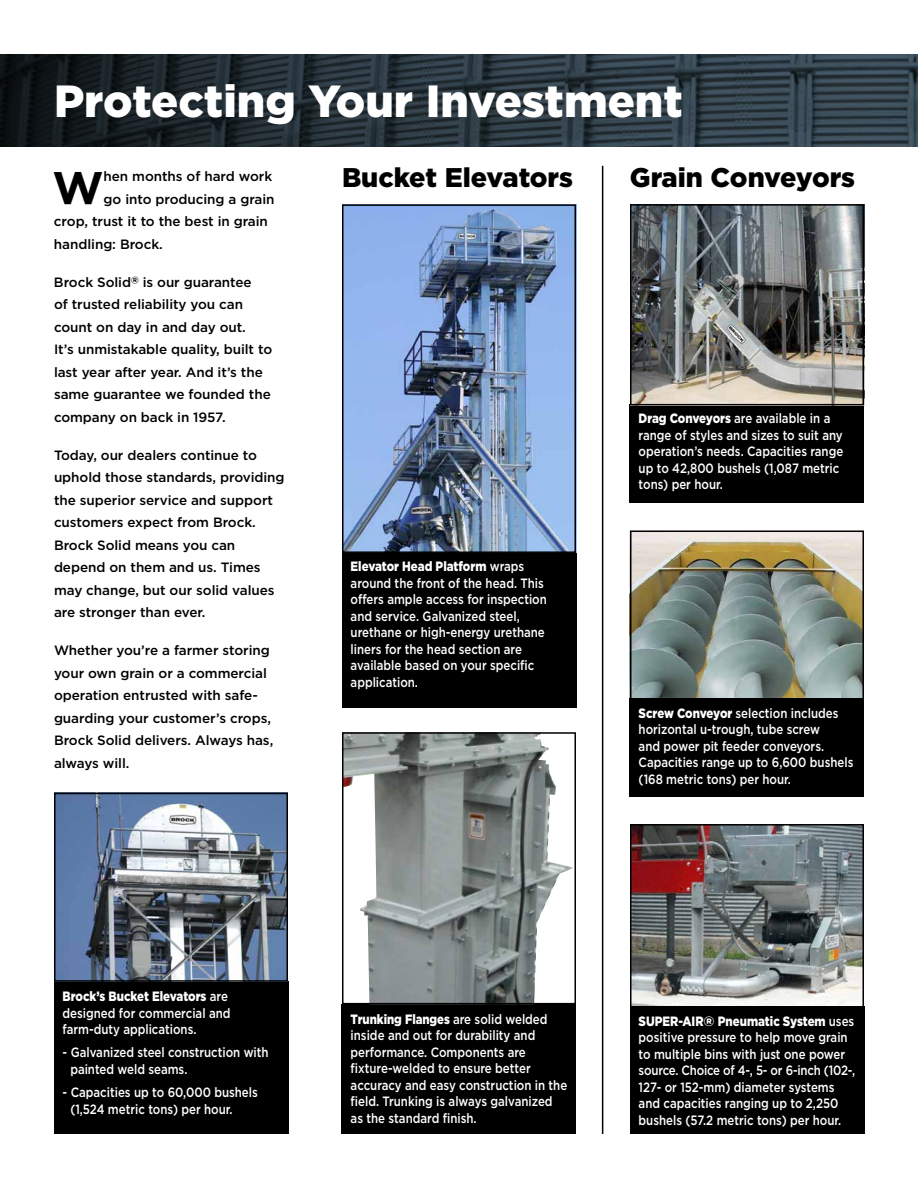
<style>
.page{position:relative;width:918px;height:1188px;background:#fff}
.page>*{position:absolute;margin:0;border:0;box-sizing:border-box;transform-origin:0 0}
.t1{font:700 45.6px "Gotham";color:#000}
.t2{font:900 45px "Gotham";color:#fff}
.t3{font:900 27px "Gotham";color:#000}
.t4{font:500 13.5px/16.5px "Gotham";color:#fff;scale:.85 1}
.t5{font:500 13.5px/22.5px "Gotham";letter-spacing:-.005em;color:#000}
.s1{font-size:20.25px}
.s2{font-weight:900}
</style>
<div class="page">
<svg style="left:0;top:54px;width:918px;height:92px;background:#27323a"></svg>
<img style="left:633px;top:534px;width:228px;height:165px">
<div style="left:630px;top:531px;width:234px;height:189px;border:2px solid #000"></div>
<div style="left:342px;top:552px;width:234px;height:156px;background:#000"></div>
<img style="left:345px;top:207px;width:228px;height:343px">
<div style="left:342px;top:204px;width:234px;height:349px;border:2px solid #000"></div>
<div style="left:630px;top:404px;width:234px;height:99px;background:#000"></div>
<img style="left:633px;top:207px;width:228px;height:195px">
<div style="left:630px;top:204px;width:234px;height:201px;border:2px solid #000"></div>
<img style="left:633px;top:827px;width:228px;height:180px">
<div style="left:630px;top:824px;width:234px;height:192px;border:2px solid #000"></div>
<div style="left:342px;top:1004px;width:234px;height:130px;background:#000"></div>
<img style="left:345px;top:735px;width:228px;height:266px">
<div style="left:342px;top:732px;width:234px;height:272px;border:2px solid #000"></div>
<div style="left:630px;top:699px;width:234px;height:98px;background:#000"></div>
<div style="left:54px;top:982px;width:234px;height:152px;background:#000"></div>
<img style="left:57px;top:796px;width:228px;height:183px">
<div style="left:54px;top:793px;width:234px;height:189px;border:2px solid #000"></div>
<hr style="left:602px;top:166px;width:1px;height:968px;background:#000">
<div style="left:630px;top:1007px;width:234px;height:127px;background:#000"></div>
<h2 class="t2" style="left:54px;top:70px;width:630px">Protecting Your Investment</h2>
<h1 class="t1" style="left:53px;top:158px;width:53px">W</h1>
<p class="t5" style="left:104px;top:165px;width:170px">hen months of hard work</p>
<p class="t5" style="left:104px;top:188px;width:173px">go into producing a grain</p>
<p class="t5" style="left:54px;top:210px;width:215px">crop, trust it to the best in grain</p>
<p class="t5" style="left:54px;top:233px;width:110px">handling: Brock.</p>
<p class="t5" style="left:54px;top:271px;width:220px">Brock Solid<span class="s1">®</span> is our guarantee<br>of trusted reliability you can count on day in and day out.<br>It’s unmistakable quality, built to last year after year. And it’s the same guarantee we founded the company on back in 1957.</p>
<p class="t5" style="left:54px;top:444px;width:232px">Today, our dealers continue to uphold those standards, providing the superior service and support customers expect from Brock.<br>Brock Solid means you can depend on them and us. Times may change, but our solid values are stronger than ever.</p>
<p class="t5" style="left:54px;top:639px;width:221px">Whether you’re a farmer storing your own grain or a commercial operation entrusted with safe&shy;guarding your customer’s crops,<br>Brock Solid delivers. Always has, always will.</p>
<h3 class="t3" style="left:342px;top:159px;width:233px">Bucket Elevators</h3>
<h3 class="t3" style="left:630px;top:159px;width:227px">Grain Conveyors</h3>
<p class="t4" style="left:351px;top:558px;width:232px"><span class="s2">Elevator Head Platform</span> wraps around the front of the head. This offers ample access for inspection and service. Galvanized steel, urethane or high‑energy urethane liners for the head section are available based on your specific application.</p>
<p class="t4" style="left:639px;top:410px;width:242px"><span class="s2">Drag Conveyors</span> are available in a range of styles and sizes to suit any operation’s needs. Capacities range up to 42,800 bushels (1,087 metric tons) per hour.</p>
<p class="t4" style="left:639px;top:705px;width:254px"><span class="s2">Screw Conveyor</span> selection includes horizontal u-trough, tube screw<br>and power pit feeder conveyors.<br>Capacities range up to 6,600 bushels (168 metric tons) per hour.</p>
<p class="t4" style="left:63px;top:988px;width:199px"><span class="s2">Brock’s Bucket Elevators</span> are designed for commercial and farm‑duty applications.</p>
<p class="t4" style="left:70px;top:1044px;width:235px;text-indent:-8px">- Galvanized steel construction with painted weld seams.</p>
<p class="t4" style="left:70px;top:1084px;width:222px;text-indent:-8px">- Capacities up to 60,000 bushels (1,524 metric tons) per hour.</p>
<p class="t4" style="left:351px;top:1011px;width:256px"><span class="s2">Trunking Flanges</span> are solid welded inside and out for durability and performance. Components are fixture-welded to ensure better accuracy and easy construction in the field. Trunking is always galvanized as the standard finish.</p>
<p class="t4" style="left:639px;top:1013px;width:257px"><span class="s2">SUPER-AIR® Pneumatic System</span> uses positive pressure to help move grain to multiple bins with just one power source. Choice of 4-, 5- or 6-inch (102-, 127- or 152-mm) diameter systems and capacities ranging up to 2,250 bushels (57.2 metric tons) per hour.</p>
</div>
